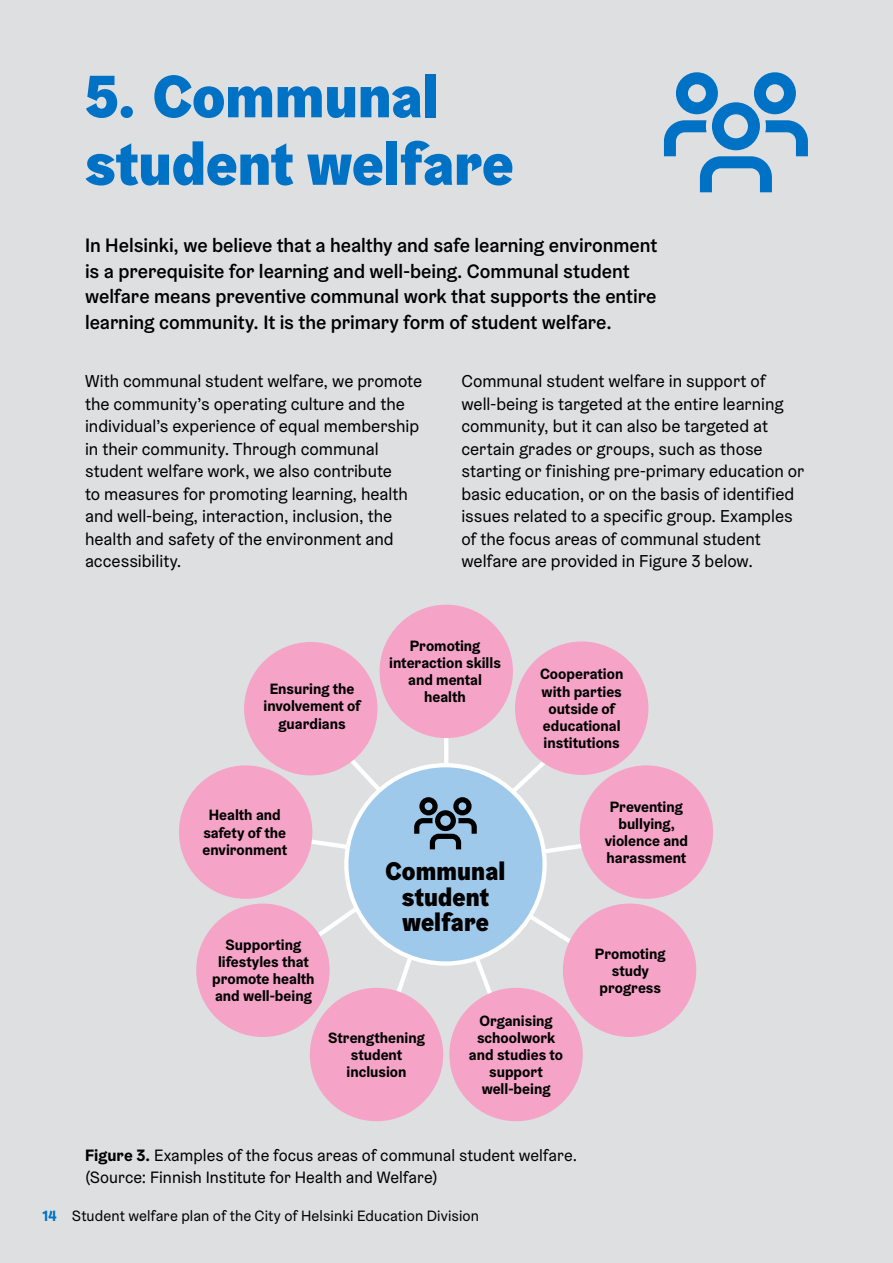
<style>
.page{position:relative;width:893px;height:1263px;background:#dedfe1}
.page>*{position:absolute;margin:0;border:0;box-sizing:border-box;transform-origin:0 0}
.H2_-_1__Numeroitu{font:900 60px/67.5px "Helsinki Grotesk";letter-spacing:-.005em;color:#0072c6}
.t1{font:900 25.65px/25.7px "Helsinki Grotesk";letter-spacing:.005em;color:#000;text-align:center}
.Ing{font:500 19.5px/25.5px "Helsinki Grotesk";color:#000}
.t2{font:17.25px/22.5px "Helsinki Grotesk";color:#000}
.P_kuvateksti{font:16.5px/22.5px "Helsinki Grotesk";color:#000}
.t3{font:700 15px/17.1px "Helsinki Grotesk";color:#000;text-align:center}
.t4{font:15px "Helsinki Grotesk";letter-spacing:.005em;color:#000}
.s1{font-weight:700}
.s2{font-weight:700;color:#0072c6}
</style>
<div class="page">
<svg style="left:664px;top:72px;width:144px;height:120px"></svg>
<div style="left:449px;top:988px;width:134px;height:133px;background:#f5a3c7;border-radius:50%"></div>
<div style="left:310px;top:988px;width:133px;height:133px;background:#f5a3c7;border-radius:50%"></div>
<div style="left:196px;top:903px;width:134px;height:134px;background:#f5a3c7;border-radius:50%"></div>
<div style="left:515px;top:641px;width:133px;height:134px;background:#f5a3c7;border-radius:50%"></div>
<div style="left:244px;top:642px;width:133px;height:133px;background:#f5a3c7;border-radius:50%"></div>
<div style="left:580px;top:765px;width:133px;height:134px;background:#f5a3c7;border-radius:50%"></div>
<div style="left:179px;top:765px;width:133px;height:134px;background:#f5a3c7;border-radius:50%"></div>
<div style="left:380px;top:605px;width:133px;height:133px;background:#f5a3c7;border-radius:50%"></div>
<svg style="left:221px;top:694px;width:481px;height:400px"></svg>
<h2 class="H2_-_1__Numeroitu" style="left:85px;top:62px;width:430px">5. Communal student welfare</h2>
<p class="Ing" style="left:85px;top:233px;width:574px">In Helsinki, we believe that a healthy and safe learning environment is a prerequisite for learning and well-being. Communal student welfare means preventive communal work that supports the entire learning community. It is the primary form of student welfare.</p>
<p class="t2" style="left:85px;top:370px;width:339px">With communal student welfare, we promote the community’s operating culture and the individual’s experience of equal membership in their community. Through communal student welfare work, we also contribute<br>to measures for promoting learning, health and well-being, interaction, inclusion, the health and safety of the environment and accessibility.</p>
<p class="t2" style="left:461px;top:370px;width:344px">Communal student welfare in support of well-being is targeted at the entire learning community, but it can also be targeted at certain grades or groups, such as those starting or finishing pre-primary education or basic education, or on the basis of identified issues related to a specific group. Examples of the focus areas of communal student welfare are provided in Figure 3 below.</p>
<p class="t3" style="left:263px;top:680px;width:99px">Ensuring the involvement of guardians</p>
<p class="t3" style="left:389px;top:637px;width:113px">Promoting interaction skills and mental health</p>
<p class="t3" style="left:202px;top:806px;width:86px">Health and safety of the environment</p>
<p class="t3" style="left:212px;top:936px;width:104px">Supporting lifestyles that promote health and well-being</p>
<p class="t1" style="left:386px;top:858px;width:121px">Communal student welfare</p>
<p class="t3" style="left:540px;top:665px;width:85px">Cooperation with parties outside of educational institutions</p>
<p class="t3" style="left:605px;top:798px;width:85px">Preventing bullying, violence and harassment</p>
<p class="t3" style="left:595px;top:944px;width:72px">Promoting study progress</p>
<p class="t3" style="left:328px;top:1029px;width:98px">Strengthening student inclusion</p>
<p class="t3" style="left:469px;top:1012px;width:96px">Organising schoolwork and studies to support well-being</p>
<p class="P_kuvateksti" style="left:85px;top:1144px;width:493px"><span class="s1">Figure 3.</span> Examples of the focus areas of communal student welfare. (Source: Finnish Institute for Health and Welfare)</p>
<p class="t4" style="left:43px;top:1206px;width:438px"><span class="s2">14</span> Student welfare plan of the City of Helsinki Education Division</p>
</div>
